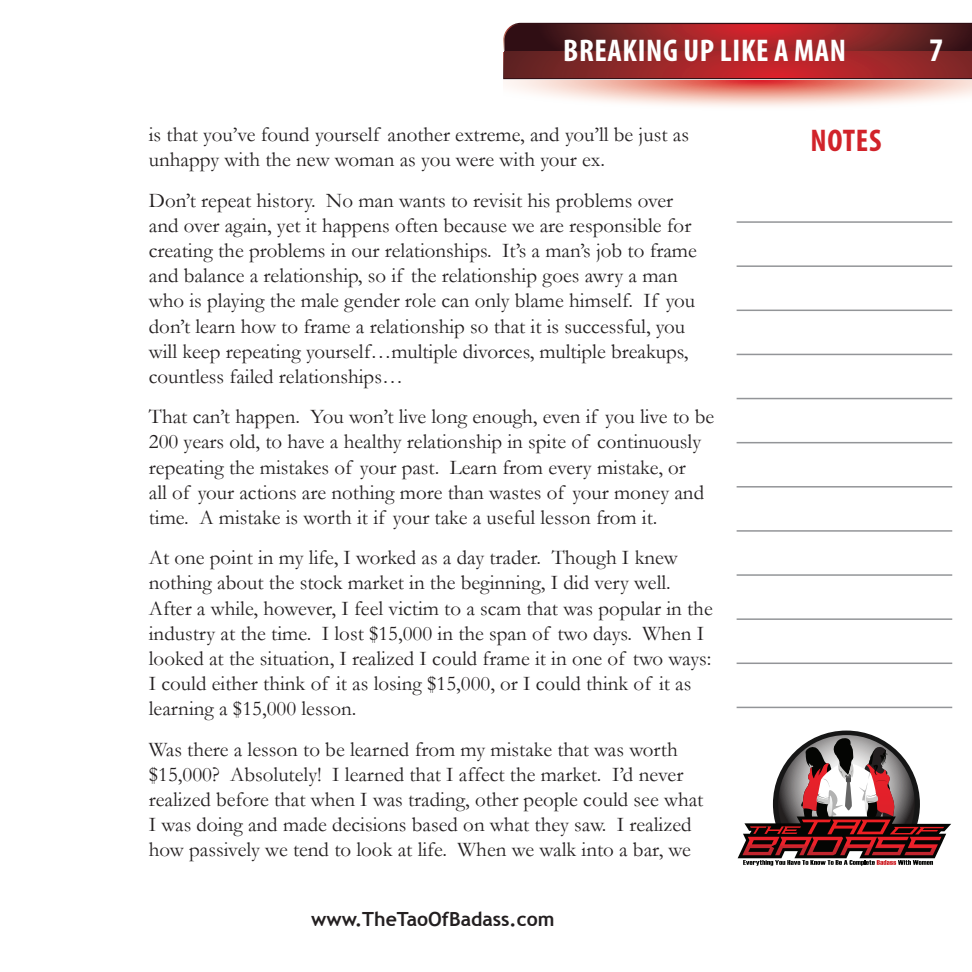
<style>
.page{position:relative;width:972px;height:972px;background:#fff}
.page>*{position:absolute;margin:0;border:0;box-sizing:border-box;transform-origin:0 0}
.t1{font:700 condensed 33px "Myriad Pro";color:#fff}
.t2{font:700 condensed 31.5px "Myriad Pro";letter-spacing:.02em;color:#fff}
.t3{font:700 condensed 31.5px "Myriad Pro";letter-spacing:.02em;color:#d1232a}
.t4{font:21px/25.2px "Garamond";color:#231f20}
.t5{font:700 19.5px "Trebuchet MS";color:#231f20}
</style>
<div class="page">
<svg style="left:738px;top:731px;width:213px;height:135px"></svg>
<hr style="left:737px;top:221px;width:215px;height:2px;background:#939598">
<hr style="left:737px;top:398px;width:215px;height:1px;background:#939598">
<hr style="left:737px;top:574px;width:215px;height:2px;background:#939598">
<hr style="left:737px;top:265px;width:215px;height:2px;background:#939598">
<hr style="left:737px;top:442px;width:215px;height:1px;background:#939598">
<hr style="left:737px;top:618px;width:215px;height:2px;background:#939598">
<hr style="left:737px;top:310px;width:215px;height:1px;background:#939598">
<hr style="left:737px;top:486px;width:215px;height:2px;background:#939598">
<hr style="left:737px;top:663px;width:215px;height:1px;background:#939598">
<hr style="left:737px;top:354px;width:215px;height:1px;background:#939598">
<hr style="left:737px;top:530px;width:215px;height:2px;background:#939598">
<hr style="left:737px;top:707px;width:215px;height:1px;background:#939598">
<svg style="left:504px;top:80px;width:468px;height:27px"></svg>
<svg style="left:503px;top:23px;width:469px;height:56px;background:#792124"></svg>
<svg style="left:504px;top:51px;width:468px;height:27px;background:#992628"></svg>
<h2 class="t2" style="left:563px;top:31px;width:284px">BREAKING UP LIKE A MAN</h2>
<p class="t4" style="left:149px;top:122px;width:542px">is that you’ve found yourself another extreme, and you’ll be just as unhappy with the new woman as you were with your ex.</p>
<p class="t4" style="left:149px;top:187px;width:550px">Don’t repeat history. No man wants to revisit his problems over and over again, yet it happens often because we are responsible for creating the problems in our relationships. It’s a man’s job to frame and balance a relationship, so if the relationship goes awry a man who is playing the male gender role can only blame himself. If you don’t learn how to frame a relationship so that it is successful, you will keep repeating yourself…multiple divorces, multiple breakups, countless failed relationships…</p>
<p class="t4" style="left:149px;top:404px;width:567px">That can’t happen. You won’t live long enough, even if you live to be 200 years old, to have a healthy relationship in spite of continuously repeating the mistakes of your past. Learn from every mistake, or<br>all of your actions are nothing more than wastes of your money and time. A mistake is worth it if your take a useful lesson from it.</p>
<p class="t4" style="left:149px;top:545px;width:565px">At one point in my life, I worked as a day trader. Though I knew nothing about the stock market in the beginning, I did very well.<br>After a while, however, I feel victim to a scam that was popular in the industry at the time. I lost $15,000 in the span of two days. When I looked at the situation, I realized I could frame it in one of two ways:<br>I could either think of it as losing $15,000, or I could think of it as learning a $15,000 lesson.</p>
<p class="t4" style="left:149px;top:736px;width:556px">Was there a lesson to be learned from my mistake that was worth $15,000? Absolutely! I learned that I affect the market. I’d never realized before that when I was trading, other people could see what I was doing and made decisions based on what they saw. I realized how passively we tend to look at life. When we walk into a bar, we</p>
<p class="t5" style="left:311px;top:906px;width:245px">www.TheTaoOfBadass.com</p>
<h2 class="t3" style="left:811px;top:121px;width:72px">NOTES</h2>
<h1 class="t1" style="left:929px;top:29px;width:16px">7</h1>
</div>
